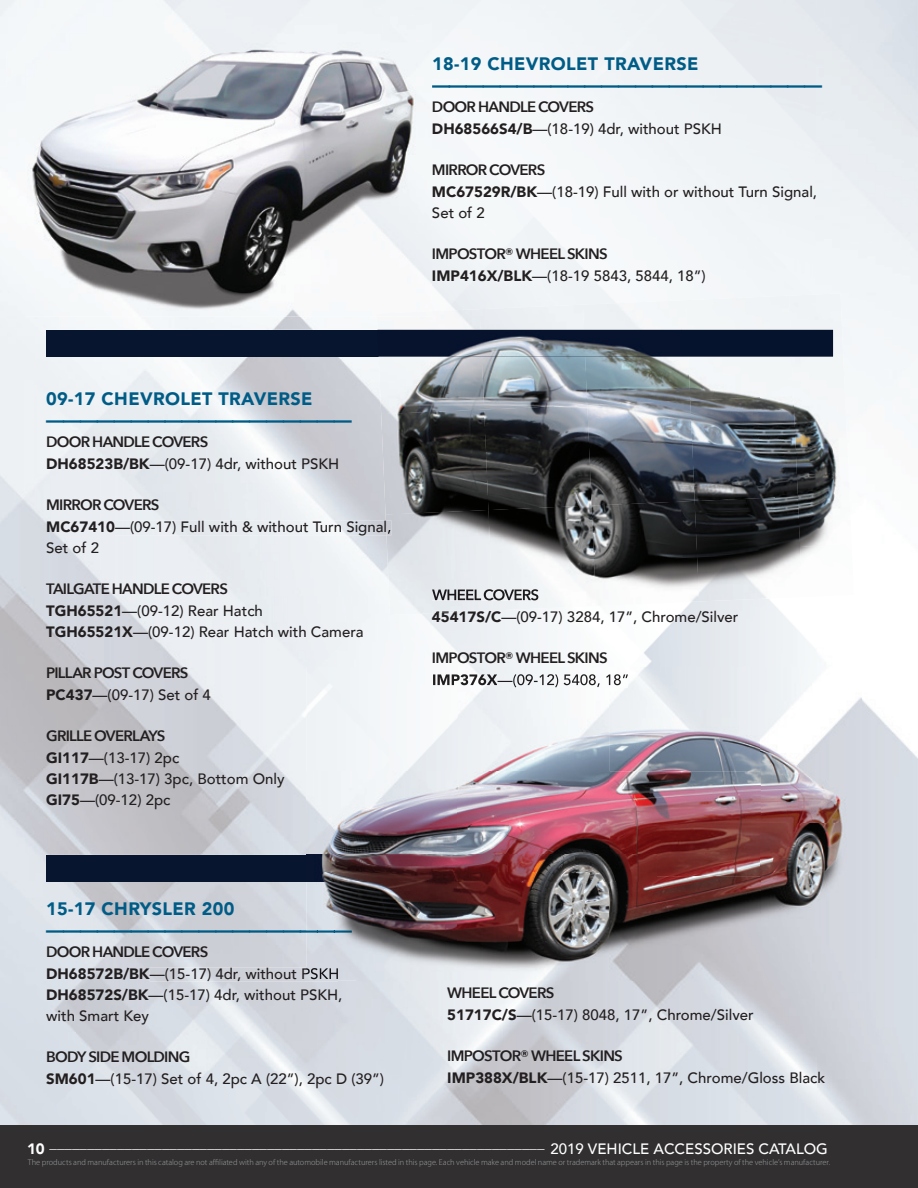
<style>
.page{position:relative;width:918px;height:1188px;background:#fff}
.page>*{position:absolute;margin:0;border:0;box-sizing:border-box;transform-origin:0 0}
.t1{font:900 18px/21px "Avenir";letter-spacing:.02em;color:#005c86}
.t2{font:500 15px/21px "Avenir";color:#231f20}
.t3{font:600 15px "Avenir Next";letter-spacing:-.05em;color:#231f20}
.t4{font:500 15px "Avenir";color:#fff}
.t5{font:300 7.5px "Ryo Gothic Plus N";letter-spacing:-.005em;color:#939598}
.s1{font-weight:900}
</style>
<div class="page">
<img style="left:0;top:0;width:50px;height:1125px">
<img style="left:50px;top:317px;width:353px;height:326px">
<img style="left:422px;top:602px;width:388px;height:65px">
<img style="left:50px;top:643px;width:306px;height:482px">
<img style="left:115px;top:520px;width:271px;height:15px">
<img style="left:46px;top:930px;width:261px;height:3px">
<img style="left:150px;top:968px;width:157px;height:13px">
<div style="left:433px;top:57px;width:264px;height:13px;background:#f2f6f8"></div>
<div style="left:433px;top:101px;width:160px;height:11px;background:#f5f8f9"></div>
<div style="left:433px;top:248px;width:174px;height:11px;background:#f2f5f7"></div>
<img style="left:432px;top:611px;width:69px;height:12px">
<div style="left:0;top:1125px;width:918px;height:63px;background:#312f30"></div>
<div style="left:46px;top:330px;width:787px;height:26px;background:#08152f"></div>
<div style="left:46px;top:855px;width:611px;height:27px;background:#08152f"></div>
<img style="left:307px;top:667px;width:454px;height:104px">
<img style="left:761px;top:667px;width:101px;height:314px">
<img style="left:307px;top:771px;width:302px;height:84px">
<img style="left:609px;top:771px;width:152px;height:210px">
<img style="left:307px;top:882px;width:302px;height:99px">
<img style="left:307px;top:930px;width:45px;height:3px">
<img style="left:307px;top:968px;width:31px;height:13px">
<img style="left:433px;top:674px;width:65px;height:11px">
<img style="left:498px;top:674px;width:130px;height:13px">
<img style="left:321px;top:855px;width:336px;height:27px">
<img style="left:377px;top:309px;width:103px;height:105px">
<img style="left:480px;top:305px;width:103px;height:104px">
<img style="left:583px;top:300px;width:103px;height:105px">
<img style="left:686px;top:296px;width:103px;height:104px">
<img style="left:789px;top:293px;width:63px;height:252px">
<img style="left:381px;top:409px;width:103px;height:106px">
<img style="left:484px;top:405px;width:103px;height:105px">
<img style="left:587px;top:400px;width:103px;height:105px">
<img style="left:690px;top:396px;width:108px;height:105px">
<img style="left:386px;top:510px;width:107px;height:105px">
<img style="left:488px;top:505px;width:108px;height:106px">
<img style="left:592px;top:501px;width:107px;height:105px">
<img style="left:695px;top:496px;width:107px;height:106px">
<img style="left:800px;top:545px;width:53px;height:52px">
<img style="left:386px;top:520px;width:5px;height:15px">
<img style="left:432px;top:589px;width:106px;height:11px">
<img style="left:432px;top:611px;width:57px;height:2px">
<img style="left:378px;top:330px;width:303px;height:26px">
<img style="left:681px;top:330px;width:152px;height:26px">
<img style="left:27px;top:0;width:405px;height:317px">
<img style="left:377px;top:311px;width:55px;height:6px">
<p class="t1" style="left:432px;top:52px;width:392px">18-19 CHEVROLET TRAVERSE ———————————————————————</p>
<p class="t3" style="left:432px;top:93px;width:164px">DOOR HANDLE COVERS</p>
<p class="t2" style="left:432px;top:117px;width:292px"><span class="s1">DH68566S4/B</span>—(18-19) 4dr, without PSKH</p>
<p class="t3" style="left:432px;top:156px;width:115px">MIRROR COVERS</p>
<p class="t2" style="left:432px;top:180px;width:387px"><span class="s1">MC67529R/BK</span>—(18-19) Full with or without Turn Signal,<br>Set of 2</p>
<p class="t3" style="left:432px;top:240px;width:177px">IMPOSTOR® WHEEL SKINS</p>
<p class="t2" style="left:432px;top:264px;width:275px"><span class="s1">IMP416X/BLK</span>—(18-19 5843, 5844, 18”)</p>
<p class="t1" style="left:46px;top:388px;width:307px">09-17 CHEVROLET TRAVERSE ——————————————————</p>
<p class="t3" style="left:46px;top:429px;width:164px">DOOR HANDLE COVERS</p>
<p class="t2" style="left:46px;top:452px;width:295px"><span class="s1">DH68523B/BK</span>—(09-17) 4dr, without PSKH</p>
<p class="t3" style="left:46px;top:492px;width:115px">MIRROR COVERS</p>
<p class="t2" style="left:46px;top:515px;width:347px"><span class="s1">MC67410</span>—(09-17) Full with &amp; without Turn Signal,<br>Set of 2</p>
<p class="t3" style="left:46px;top:576px;width:183px">TAILGATE HANDLE COVERS</p>
<p class="t2" style="left:46px;top:599px;width:319px"><span class="s1">TGH65521</span>—(09-12) Rear Hatch<br><span class="s1">TGH65521X</span>—(09-12) Rear Hatch with Camera</p>
<p class="t3" style="left:46px;top:660px;width:144px">PILLAR POST COVERS</p>
<p class="t2" style="left:46px;top:683px;width:166px"><span class="s1">PC437</span>—(09-17) Set of 4</p>
<p class="t3" style="left:46px;top:723px;width:121px">GRILLE OVERLAYS</p>
<p class="t2" style="left:46px;top:746px;width:240px"><span class="s1">GI117</span>—(13-17) 2pc<br><span class="s1">GI117B</span>—(13-17) 3pc, Bottom Only<br><span class="s1">GI75</span>—(09-12) 2pc</p>
<p class="t1" style="left:46px;top:898px;width:307px">15-17 CHRYSLER 200 ——————————————————</p>
<p class="t3" style="left:46px;top:939px;width:164px">DOOR HANDLE COVERS</p>
<p class="t2" style="left:46px;top:962px;width:298px"><span class="s1">DH68572B/BK</span>—(15-17) 4dr, without PSKH<br><span class="s1">DH68572S/BK</span>—(15-17) 4dr, without PSKH, with Smart Key</p>
<p class="t3" style="left:46px;top:1044px;width:146px">BODY SIDE MOLDING</p>
<p class="t2" style="left:46px;top:1067px;width:339px"><span class="s1">SM601</span>—(15-17) Set of 4, 2pc A (22”), 2pc D (39”)</p>
<p class="t2" style="left:432px;top:606px;width:308px"><span class="s1">45417S/C</span>—(09-17) 3284, 17”, Chrome/Silver</p>
<p class="t3" style="left:432px;top:645px;width:177px">IMPOSTOR® WHEEL SKINS</p>
<p class="t3" style="left:447px;top:980px;width:109px">WHEEL COVERS</p>
<p class="t2" style="left:447px;top:1003px;width:308px"><span class="s1">51717C/S</span>—(15-17) 8048, 17”, Chrome/Silver</p>
<p class="t3" style="left:447px;top:1043px;width:177px">IMPOSTOR® WHEEL SKINS</p>
<p class="t2" style="left:447px;top:1066px;width:379px"><span class="s1">IMP388X/BLK</span>—(15-17) 2511, 17”, Chrome/Gloss Black</p>
<p class="t4" style="left:27px;top:1130px;width:802px"><span class="s1">10</span> __________________________________________________________________ 2019 VEHICLE ACCESSORIES CATALOG</p>
<p class="t5" style="left:28px;top:1158px;width:804px">The products and manufacturers in this catalog are not affiliated with any of the automobile manufacturers listed in this page. Each vehicle make and model name or trademark that appears in this page is the property of the vehicleʼs manufacturer.</p>
</div>
